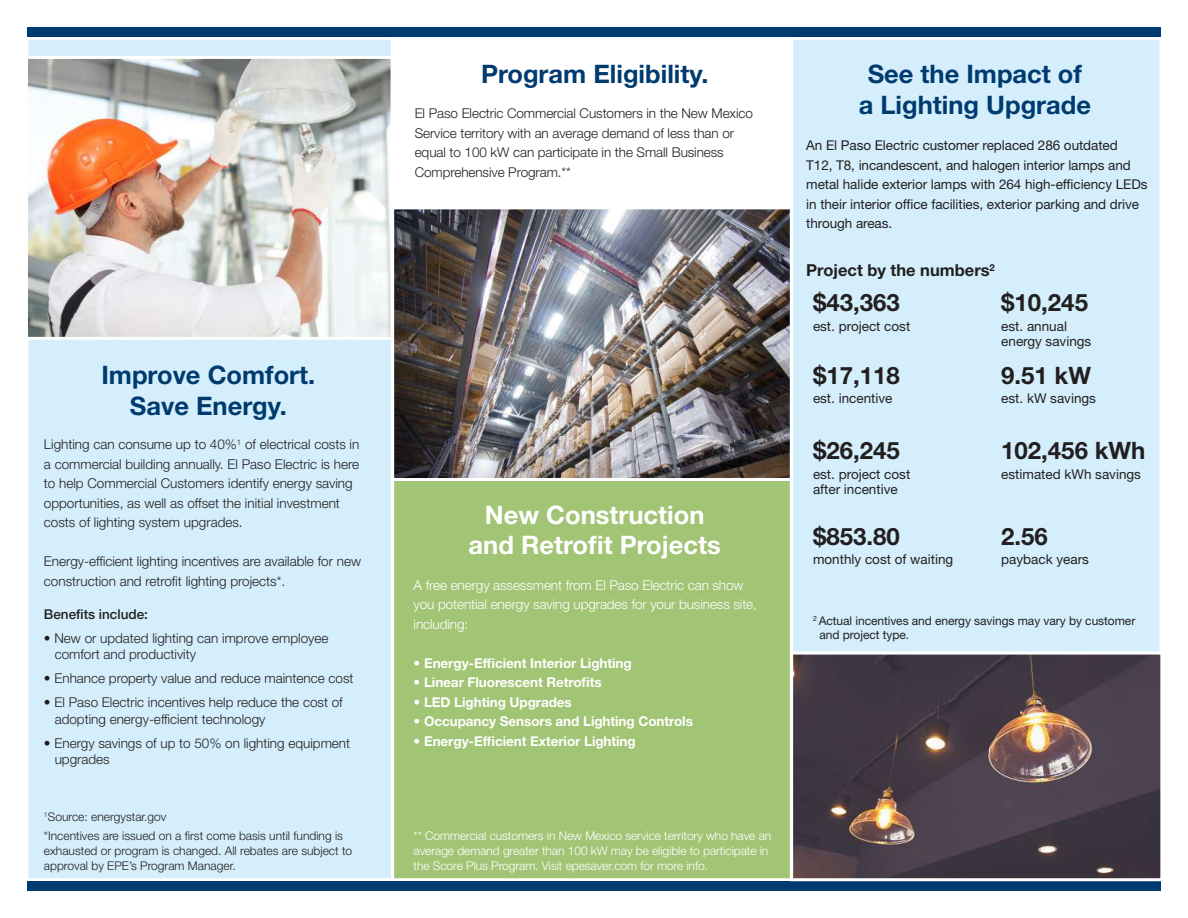
<style>
.page{position:relative;width:1188px;height:918px;background:#fff}
.page>*{position:absolute;margin:0;border:0;box-sizing:border-box;transform-origin:0 0}
.t1{font:700 25.5px/30.5px "Helvetica Neue LT Std";color:#003b70;text-align:center}
.t2{font:700 25.5px/30.5px "Helvetica Neue LT Std";color:#fff;text-align:center}
.t3{font:700 24px "Helvetica Neue LT Std";color:#231f20}
.t4{font:700 16.5px "Helvetica Neue LT Std";color:#231f20}
.t5{font:300 13.5px/19.5px "Helvetica Neue LT Std";color:#221e1f}
.t6{font:13.5px/19.5px "Helvetica Neue LT Std";letter-spacing:-.005em;color:#231f20}
.t7{font:300 13.5px/19.5px "Helvetica Neue LT Std";letter-spacing:-.005em;color:#231f20}
.t8{font:700 13.5px "Helvetica Neue LT Std";letter-spacing:-.005em;color:#fff}
.t9{font:300 13.5px/19.5px "Helvetica Neue LT Std";letter-spacing:-.005em;color:#fff}
.t10{font:500 13.5px "Helvetica Neue LT Std";color:#221e1f}
.t11{font:300 12px/15px "Helvetica Neue LT Std";letter-spacing:-.005em;color:#fff}
.t12{font:300 12px/19.5px "Helvetica Neue LT Std";color:#221e1f}
.t13{font:12px/14.4px "Helvetica Neue LT Std";letter-spacing:-.005em;color:#231f20}
</style>
<div class="page">
<div style="left:391px;top:419px;width:402px;height:462px;background:#a2c475;border:3px solid #fff"></div>
<div style="left:26px;top:37px;width:368px;height:844px;background:#d4effb;border:3px solid #fff"></div>
<div style="left:790px;top:37px;width:372px;height:618px;background:#d4effb;border:3px solid #fff"></div>
<img style="left:29px;top:60px;width:361px;height:276px">
<div style="left:25px;top:56px;width:369px;height:284px;border:3px solid #fff"></div>
<div style="left:27px;top:881px;width:1134px;height:10px;background:#003b70"></div>
<div style="left:27px;top:27px;width:1134px;height:10px;background:#003b70"></div>
<img style="left:395px;top:210px;width:394px;height:267px">
<div style="left:391px;top:206px;width:402px;height:275px;border:3px solid #fff"></div>
<img style="left:794px;top:656px;width:365px;height:221px">
<div style="left:790px;top:652px;width:373px;height:229px;border:3px solid #fff"></div>
<h1 class="t1" style="left:101px;top:359px;width:215px">Improve Comfort.<br>Save Energy.</h1>
<p class="t5" style="left:44px;top:434px;width:317px">Lighting can consume up to 40%<sup>1</sup> of electrical costs in a commercial building annually. El Paso Electric is here to help Commercial Customers identify energy saving opportunities, as well as offset the initial investment costs of lighting system upgrades.</p>
<p class="t5" style="left:44px;top:551px;width:319px">Energy-efficient lighting incentives are available for new construction and retrofit lighting projects*.</p>
<p class="t10" style="left:44px;top:606px;width:106px">Benefits include:</p>
<p class="t5" style="left:55px;top:629px;width:275px;line-height:16.5px;text-indent:-11px">• New or updated lighting can improve employee comfort and productivity</p>
<p class="t5" style="left:44px;top:668px;width:311px">• Enhance property value and reduce maintence cost</p>
<p class="t5" style="left:55px;top:694px;width:290px;line-height:16.5px;text-indent:-11px">• El Paso Electric incentives help reduce the cost of adopting energy-efficient technology</p>
<p class="t5" style="left:55px;top:734px;width:297px;line-height:16.5px;text-indent:-11px">• Energy savings of up to 50% on lighting equipment upgrades</p>
<p class="t12" style="left:44px;top:807px;width:301px"><sup>1</sup>Source: energystar.gov<br>*Incentives are issued on a first come basis until funding is</p>
<p class="t12" style="left:44px;top:843px;width:310px;line-height:15px">exhausted or program is changed. All rebates are subject to approval by EPE’s Program Manager.</p>
<h1 class="t1" style="left:481px;top:59px;width:229px">Program Eligibility.</h1>
<p class="t7" style="left:415px;top:103px;width:340px">El Paso Electric Commercial Customers in the New Mexico Service territory with an average demand of less than or equal to 100 kW can participate in the Small Business Comprehensive Program.**</p>
<h1 class="t2" style="left:469px;top:499px;width:254px">New Construction and Retrofit Projects</h1>
<p class="t9" style="left:414px;top:575px;width:345px">A free energy assessment from El Paso Electric can show you potential energy saving upgrades for your business site, including:</p>
<p class="t8" style="left:414px;top:654px;width:220px">• Energy-Efficient Interior Lighting</p>
<p class="t8" style="left:414px;top:674px;width:190px">• Linear Fluorescent Retrofits</p>
<p class="t8" style="left:414px;top:693px;width:160px">• LED Lighting Upgrades</p>
<p class="t8" style="left:414px;top:713px;width:281px">• Occupancy Sensors and Lighting Controls</p>
<p class="t8" style="left:414px;top:732px;width:224px">• Energy-Efficient Exterior Lighting</p>
<p class="t11" style="left:414px;top:828px;width:359px">** Commercial customers in New Mexico service territory who have an average demand greater than 100 kW may be eligible to participate in the Score Plus Program. Visit epesaver.com for more info.</p>
<h1 class="t1" style="left:859px;top:59px;width:234px">See the Impact of a Lighting Upgrade</h1>
<p class="t6" style="left:806px;top:135px;width:343px">An El Paso Electric customer replaced 286 outdated<br>T12, T8, incandescent, and halogen interior lamps and metal halide exterior lamps with 264 high-efficiency LEDs in their interior office facilities, exterior parking and drive through areas.</p>
<p class="t4" style="left:806px;top:260px;width:190px">Project by the numbers<sup>2</sup></p>
<h2 class="t3" style="left:813px;top:288px;width:88px">$43,363</h2>
<p class="t6" style="left:813px;top:316px;width:99px">est. project cost</p>
<h2 class="t3" style="left:813px;top:360px;width:88px">$17,118</h2>
<p class="t6" style="left:813px;top:389px;width:81px">est. incentive</p>
<h2 class="t3" style="left:813px;top:436px;width:88px">$26,245</h2>
<p class="t6" style="left:813px;top:466px;width:99px;line-height:15px">est. project cost after incentive</p>
<h2 class="t3" style="left:813px;top:521px;width:88px">$853.80</h2>
<p class="t6" style="left:813px;top:550px;width:142px">monthly cost of waiting</p>
<h2 class="t3" style="left:1001px;top:288px;width:88px">$10,245</h2>
<p class="t6" style="left:1001px;top:319px;width:92px;line-height:15px">est. annual energy savings</p>
<h2 class="t3" style="left:1001px;top:360px;width:91px">9.51 kW</h2>
<p class="t6" style="left:1001px;top:389px;width:96px">est. kW savings</p>
<h2 class="t3" style="left:1001px;top:436px;width:146px">102,456 kWh</h2>
<p class="t6" style="left:1001px;top:464px;width:141px">estimated kWh savings</p>
<h2 class="t3" style="left:1001px;top:521px;width:48px">2.56</h2>
<p class="t6" style="left:1001px;top:550px;width:89px">payback years</p>
<p class="t13" style="left:820px;top:613px;width:317px;text-indent:-7px"><sup>2</sup> Actual incentives and energy savings may vary by customer and project type.</p>
</div>
